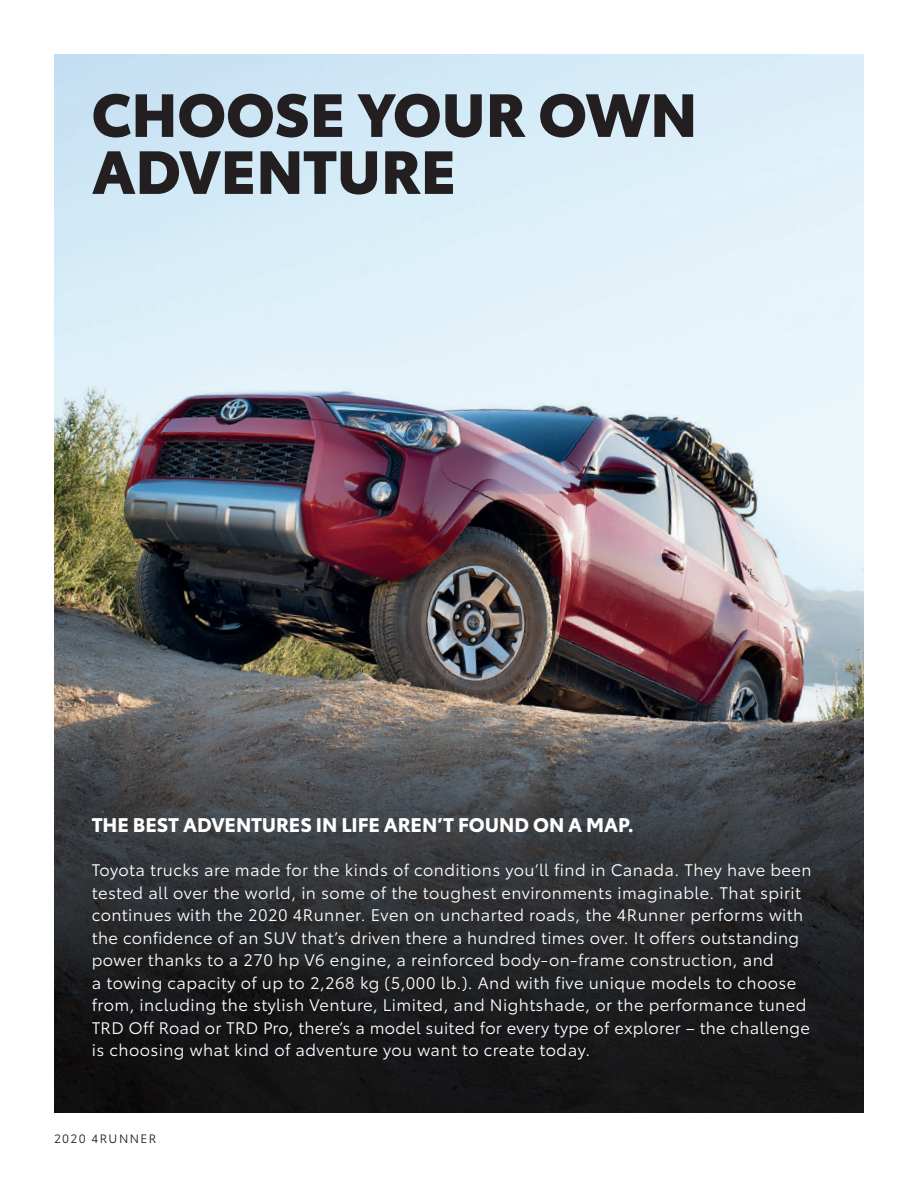
<style>
.page{position:relative;width:918px;height:1188px;background:#fff}
.page>*{position:absolute;margin:0;border:0;box-sizing:border-box;transform-origin:0 0}
.t1{font:900 60px/57px "Toyota Type";color:#231f20}
.t2{font:700 19.5px "Toyota Type";letter-spacing:-.005em;color:#fff}
.t3{font:16.5px/22.5px "Toyota Type";letter-spacing:.025em;color:#fff}
.t4{font:12px "Toyota Type";letter-spacing:.11em;color:#231f20}
</style>
<div class="page">
<img style="left:54px;top:54px;width:810px;height:653px">
<svg style="left:54px;top:707px;width:810px;height:405px;background:#313234"></svg>
<p class="t1" style="left:92px;top:82px;width:607px">CHOOSE YOUR OWN<br>ADVENTURE</p>
<p class="t2" style="left:92px;top:810px;width:544px">THE BEST ADVENTURES IN LIFE AREN’T FOUND ON A MAP.</p>
<p class="t3" style="left:92px;top:858px;width:721px">Toyota trucks are made for the kinds of conditions you’ll find in Canada. They have been tested all over the world, in some of the toughest environments imaginable. That spirit continues with the 2020 4Runner. Even on uncharted roads, the 4Runner performs with the confidence of an SUV that’s driven there a hundred times over. It offers outstanding power thanks to a 270 hp V6 engine, a reinforced body-on-frame construction, and<br>a towing capacity of up to 2,268 kg (5,000 lb.). And with five unique models to choose from, including the stylish Venture, Limited, and Nightshade, or the performance tuned TRD Off Road or TRD Pro, there’s a model suited for every type of explorer – the challenge is choosing what kind of adventure you want to create today.</p>
<p class="t4" style="left:54px;top:1130px;width:104px">2020 4RUNNER</p>
</div>
